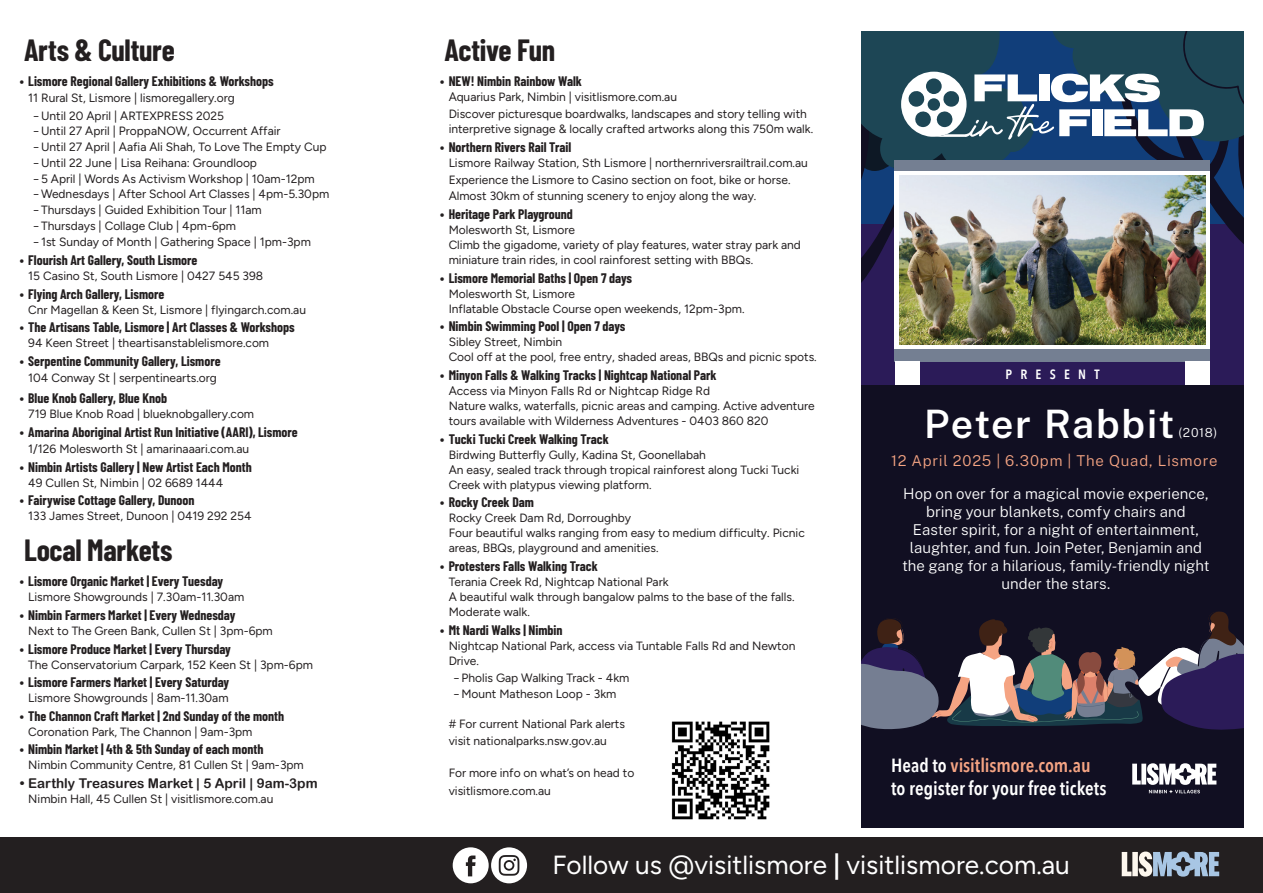
<style>
.page{position:relative;width:1263px;height:893px;background:#fff}
.page>*{position:absolute;margin:0;border:0;box-sizing:border-box;transform-origin:0 0}
.t1{font:600 39.15px "Public Sans";letter-spacing:.035em;color:#fff}
.Category_headings{font:700 30px "Barlow Condensed";letter-spacing:-.01em;color:#231f20}
.t2{font:26.25px "Figtree";color:#fff}
.t3{font:600 19.05px/22.8px "Avenir Next Condensed";letter-spacing:-.005em;color:#fff}
.t4{font:300 15px/18px "Public Sans";letter-spacing:-.005em;color:#fff;text-align:center}
.t5{font:300 15px "Public Sans";letter-spacing:.055em;color:#f5a483}
.t6{font:700 13.5px "Barlow Condensed";color:#231f20}
.t7{font:13.5px "Arial Rounded MT Bold";color:#231f20}
.t8{font:600 13.5px "Avenir Next Condensed";letter-spacing:.605em;color:#fff}
.t9{font:300 12.45px "Public Sans";color:#fff}
.Events_body{font:12px/15px "Figtree";color:#231f20}
.s1{color:#f5a483}
.s2{font-weight:700}
</style>
<div class="page">
<div style="left:0;top:838px;width:1263px;height:55px;background:#231f20"></div>
<svg style="left:1122px;top:851px;width:97px;height:26px"></svg>
<svg style="left:453px;top:847px;width:74px;height:36px"></svg>
<div style="left:861px;top:31px;width:383px;height:796px;background:#110f22"></div>
<div style="left:861px;top:224px;width:383px;height:161px;background:#2b1b58"></div>
<svg style="left:895px;top:318px;width:315px;height:31px;background:#e0e1d8"></svg>
<img style="left:899px;top:318px;width:306px;height:26px">
<div style="left:895px;top:349px;width:315px;height:12px;background:#747f92"></div>
<div style="left:895px;top:361px;width:24px;height:24px;background:#fff"></div>
<div style="left:1185px;top:361px;width:25px;height:24px;background:#fff"></div>
<svg style="left:1132px;top:763px;width:84px;height:30px"></svg>
<img style="left:861px;top:31px;width:383px;height:287px">
<svg style="left:861px;top:611px;width:383px;height:119px"></svg>
<img style="left:671px;top:721px;width:99px;height:99px">
<p class="Category_headings" style="left:24px;top:29px;width:152px">Arts &amp; Culture</p>
<p class="t6" style="left:20px;top:72px;width:255px">• Lismore Regional Gallery Exhibitions &amp; Workshops</p>
<p class="Events_body" style="left:28px;top:90px;width:208px">11 Rural St, Lismore | lismoregallery.org</p>
<p class="Events_body" style="left:33px;top:108px;width:193px">−Until 20 April | ARTEXPRESS 2025</p>
<p class="Events_body" style="left:33px;top:124px;width:250px">−Until 27 April | ProppaNOW, Occurrent Affair</p>
<p class="Events_body" style="left:33px;top:140px;width:295px">−Until 27 April | Aafia Ali Shah, To Love The Empty Cup</p>
<p class="Events_body" style="left:33px;top:155px;width:226px">−Until 22 June | Lisa Reihana: Groundloop</p>
<p class="Events_body" style="left:33px;top:171px;width:284px">−5 April | Words As Activism Workshop | 10am-12pm</p>
<p class="Events_body" style="left:33px;top:187px;width:298px">−Wednesdays | After School Art Classes | 4pm-5.30pm</p>
<p class="Events_body" style="left:33px;top:203px;width:231px">−Thursdays | Guided Exhibition Tour | 11am</p>
<p class="Events_body" style="left:33px;top:218px;width:205px">−Thursdays | Collage Club | 4pm-6pm</p>
<p class="Events_body" style="left:33px;top:234px;width:280px">−1st Sunday of Month | Gathering Space | 1pm-3pm</p>
<p class="t6" style="left:20px;top:251px;width:179px">• Flourish Art Gallery, South Lismore</p>
<p class="Events_body" style="left:28px;top:269px;width:236px">15 Casino St, South Lismore | 0427 545 398</p>
<p class="t6" style="left:20px;top:284px;width:146px">• Flying Arch Gallery, Lismore</p>
<p class="Events_body" style="left:28px;top:302px;width:279px">Cnr Magellan &amp; Keen St, Lismore | flyingarch.com.au</p>
<p class="t6" style="left:20px;top:318px;width:276px">• The Artisans Table, Lismore | Art Classes &amp; Workshops</p>
<p class="Events_body" style="left:28px;top:336px;width:242px">94 Keen Street | theartisanstablelismore.com</p>
<p class="t6" style="left:20px;top:352px;width:202px">• Serpentine Community Gallery, Lismore</p>
<p class="Events_body" style="left:28px;top:370px;width:190px">104 Conway St | serpentinearts.org</p>
<p class="t6" style="left:20px;top:389px;width:149px">• Blue Knob Gallery, Blue Knob</p>
<p class="Events_body" style="left:28px;top:407px;width:227px">719 Blue Knob Road | blueknobgallery.com</p>
<p class="t6" style="left:20px;top:423px;width:279px">• Amarina Aboriginal Artist Run Initiative (AARI), Lismore</p>
<p class="Events_body" style="left:28px;top:441px;width:222px">1/126 Molesworth St | amarinaaari.com.au</p>
<p class="t6" style="left:20px;top:457px;width:234px">• Nimbin Artists Gallery | New Artist Each Month</p>
<p class="Events_body" style="left:28px;top:475px;width:196px">49 Cullen St, Nimbin | 02 6689 1444</p>
<p class="t6" style="left:20px;top:491px;width:176px">• Fairywise Cottage Gallery, Dunoon</p>
<p class="Events_body" style="left:28px;top:508px;width:225px">133 James Street, Dunoon | 0419 292 254</p>
<p class="Category_headings" style="left:24px;top:529px;width:150px">Local Markets</p>
<p class="t6" style="left:20px;top:572px;width:205px">• Lismore Organic Market | Every Tuesday</p>
<p class="Events_body" style="left:28px;top:590px;width:218px">Lismore Showgrounds | 7.30am-11.30am</p>
<p class="t6" style="left:20px;top:605px;width:217px">• Nimbin Farmers Market | Every Wednesday</p>
<p class="Events_body" style="left:28px;top:623px;width:246px">Next to The Green Bank, Cullen St | 3pm-6pm</p>
<p class="t6" style="left:20px;top:639px;width:213px">• Lismore Produce Market | Every Thursday</p>
<p class="Events_body" style="left:28px;top:657px;width:286px">The Conservatorium Carpark, 152 Keen St | 3pm-6pm</p>
<p class="t6" style="left:20px;top:673px;width:211px">• Lismore Farmers Market | Every Saturday</p>
<p class="Events_body" style="left:28px;top:690px;width:202px">Lismore Showgrounds | 8am-11.30am</p>
<p class="t6" style="left:20px;top:706px;width:266px">• The Channon Craft Market | 2nd Sunday of the month</p>
<p class="Events_body" style="left:28px;top:724px;width:226px">Coronation Park, The Channon | 9am-3pm</p>
<p class="t6" style="left:20px;top:740px;width:245px">• Nimbin Market | 4th &amp; 5th Sunday of each month</p>
<p class="Events_body" style="left:28px;top:758px;width:277px">Nimbin Community Centre, 81 Cullen St | 9am-3pm</p>
<p class="t7" style="left:20px;top:775px;width:299px">• Earthly Treasures Market | 5 April | 9am-3pm</p>
<p class="Events_body" style="left:28px;top:791px;width:247px">Nimbin Hall, 45 Cullen St | visitlismore.com.au</p>
<p class="Category_headings" style="left:444px;top:29px;width:112px">Active Fun</p>
<p class="t6" style="left:440px;top:72px;width:143px">• NEW! Nimbin Rainbow Walk</p>
<p class="Events_body" style="left:449px;top:89px;width:230px">Aquarius Park, Nimbin | visitlismore.com.au</p>
<p class="Events_body" style="left:449px;top:107px;width:366px">Discover picturesque boardwalks, landscapes and story telling with interpretive signage &amp; locally crafted artworks along this 750m walk.</p>
<p class="t6" style="left:440px;top:137px;width:133px">• Northern Rivers Rail Trail</p>
<p class="Events_body" style="left:449px;top:155px;width:361px">Lismore Railway Station, Sth Lismore | northernriversrailtrail.com.au</p>
<p class="Events_body" style="left:449px;top:172px;width:343px;line-height:16.5px">Experience the Lismore to Casino section on foot, bike or horse.<br>Almost 30km of stunning scenery to enjoy along the way.</p>
<p class="t6" style="left:440px;top:205px;width:134px">• Heritage Park Playground</p>
<p class="Events_body" style="left:449px;top:222px;width:354px">Molesworth St, Lismore<br>Climb the gigadome, variety of play features, water stray park and miniature train rides, in cool rainforest setting with BBQs.</p>
<p class="t6" style="left:440px;top:268px;width:193px">• Lismore Memorial Baths | Open 7 days</p>
<p class="Events_body" style="left:449px;top:286px;width:297px">Molesworth St, Lismore<br>Inflatable Obstacle Course open weekends, 12pm-3pm.</p>
<p class="t6" style="left:440px;top:317px;width:187px">• Nimbin Swimming Pool | Open 7 days</p>
<p class="Events_body" style="left:449px;top:335px;width:370px">Sibley Street, Nimbin<br>Cool off at the pool, free entry, shaded areas, BBQs and picnic spots.</p>
<p class="t6" style="left:440px;top:366px;width:278px">• Minyon Falls &amp; Walking Tracks | Nightcap National Park</p>
<p class="Events_body" style="left:449px;top:383px;width:368px">Access via Minyon Falls Rd or Nightcap Ridge Rd<br>Nature walks, waterfalls, picnic areas and camping. Active adventure tours available with Wilderness Adventures - 0403 860 820</p>
<p class="t6" style="left:440px;top:429px;width:170px">• Tucki Tucki Creek Walking Track</p>
<p class="Events_body" style="left:449px;top:447px;width:352px">Birdwing Butterfly Gully, Kadina St, Goonellabah<br>An easy, sealed track through tropical rainforest along Tucki Tucki<br>Creek with platypus viewing platform.</p>
<p class="t6" style="left:440px;top:493px;width:95px">• Rocky Creek Dam</p>
<p class="Events_body" style="left:449px;top:511px;width:358px">Rocky Creek Dam Rd, Dorroughby<br>Four beautiful walks ranging from easy to medium difficulty. Picnic areas, BBQs, playground and amenities.</p>
<p class="t6" style="left:440px;top:556px;width:159px">• Protesters Falls Walking Track</p>
<p class="Events_body" style="left:449px;top:574px;width:347px">Terania Creek Rd, Nightcap National Park<br>A beautiful walk through bangalow palms to the base of the falls.<br>Moderate walk.</p>
<p class="t6" style="left:440px;top:620px;width:124px">• Mt Nardi Walks | Nimbin</p>
<p class="Events_body" style="left:449px;top:638px;width:348px">Nightcap National Park, access via Tuntable Falls Rd and Newton<br>Drive.</p>
<p class="Events_body" style="left:453px;top:671px;width:178px">−Pholis Gap Walking Track - 4km</p>
<p class="Events_body" style="left:453px;top:686px;width:165px">−Mount Matheson Loop - 3km</p>
<p class="Events_body" style="left:449px;top:716px;width:178px"># For current National Park alerts</p>
<p class="Events_body" style="left:449px;top:734px;width:160px">visit nationalparks.nsw.gov.au</p>
<p class="Events_body" style="left:449px;top:766px;width:187px">For more info on what’s on head to</p>
<p class="Events_body" style="left:449px;top:783px;width:104px">visitlismore.com.au</p>
<p class="t8" style="left:1005px;top:363px;width:95px">PRESENT</p>
<p class="t1" style="left:924px;top:395px;width:252px">Peter Rabbit</p>
<p class="t9" style="left:1178px;top:424px;width:40px">(2018)</p>
<p class="t5" style="left:891px;top:449px;width:328px">12 April 2025 | 6.30pm | The Quad, Lismore</p>
<p class="t4" style="left:902px;top:484px;width:309px">Hop on over for a magical movie experience, bring your blankets, comfy chairs and Easter spirit, for a night of entertainment, laughter, and fun. Join Peter, Benjamin and the gang for a hilarious, family-friendly night under the stars.</p>
<p class="t3" style="left:891px;top:753px;width:217px">Head to <span class="s1">visitlismore.com.au </span>to register for your free tickets</p>
<h3 class="t2" style="left:552px;top:850px;width:519px">Follow us @visitlismore <span class="s2">|</span> visitlismore.com.au</h3>
</div>
